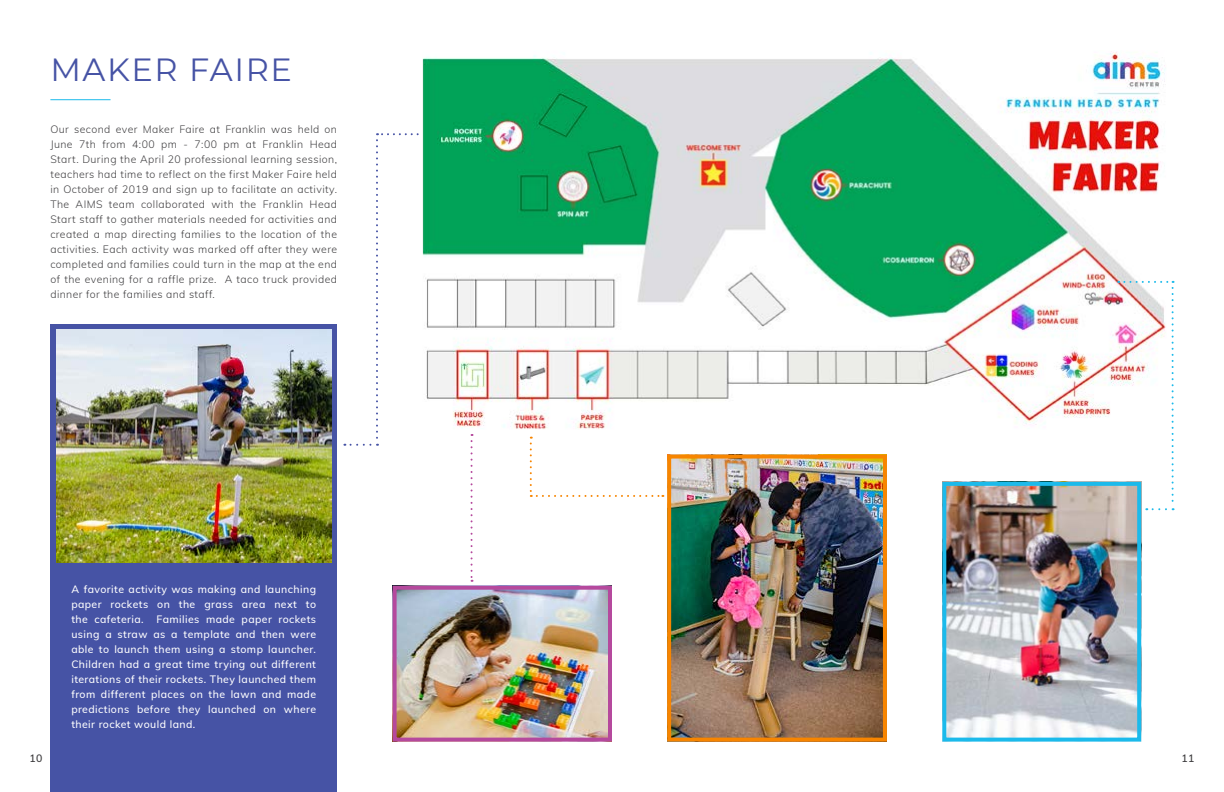
<style>
.page{position:relative;width:1224px;height:792px;background:#fff}
.page>*{position:absolute;margin:0;border:0;box-sizing:border-box;transform-origin:0 0}
.Heading_1{font:32px "Montserrat";letter-spacing:.05em;color:#4653a5}
.t1{font:300 10.5px/15px "Mulish";letter-spacing:.04em;color:#414042;text-align:justify}
.t2{font:500 10.5px/15px "Mulish";letter-spacing:.04em;color:#fff;text-align:justify}
.t3{font:600 10.5px "Mulish";color:#414042}
</style>
<div class="page">
<img style="left:398px;top:591px;width:209px;height:146px">
<div style="left:393px;top:586px;width:219px;height:156px;border:4px solid #b5499d"></div>
<svg style="left:376px;top:133px;width:43px;height:313px"></svg>
<svg style="left:344px;top:444px;width:26px;height:2px"></svg>
<div style="left:50px;top:324px;width:287px;height:468px;background:#4653a5"></div>
<img style="left:56px;top:330px;width:275px;height:232px">
<hr style="left:50px;top:99px;width:61px;height:1px;background:#1bbaeb">
<svg style="left:471px;top:434px;width:2px;height:148px"></svg>
<svg style="left:530px;top:437px;width:133px;height:60px"></svg>
<img style="left:672px;top:460px;width:210px;height:277px">
<div style="left:667px;top:455px;width:220px;height:287px;border:4px solid #f78500"></div>
<svg style="left:422px;top:51px;width:743px;height:378px"></svg>
<img style="left:947px;top:487px;width:189px;height:250px">
<div style="left:942px;top:482px;width:199px;height:260px;border:4px solid #1bbaeb"></div>
<svg style="left:1118px;top:281px;width:56px;height:229px"></svg>
<p class="Heading_1" style="left:50px;top:48px;width:243px">MAKER FAIRE</p>
<p class="t1" style="left:50px;top:121px;width:288px">Our second ever Maker Faire at Franklin was held on June 7th from 4:00 pm - 7:00 pm at Franklin Head Start. During the April 20 professional learning session, teachers had time to reflect on the first Maker Faire held in October of 2019 and sign up to facilitate an activity.<br>The AIMS team collaborated with the Franklin Head Start staff to gather materials needed for activities and created a map directing families to the location of the activities. Each activity was marked off after they were completed and families could turn in the map at the end of the evening for a raffle prize. A taco truck provided dinner for the families and staff.</p>
<p class="t2" style="left:71px;top:581px;width:246px">A favorite activity was making and launching paper rockets on the grass area next to the cafeteria. Families made paper rockets using a straw as a template and then were able to launch them using a stomp launcher.<br>Children had a great time trying out different iterations of their rockets. They launched them from different places on the lawn and made predictions before they launched on where their rocket would land.</p>
<p class="t3" style="left:29px;top:751px;width:15px">10</p>
<p class="t3" style="left:1182px;top:751px;width:15px">11</p>
</div>
